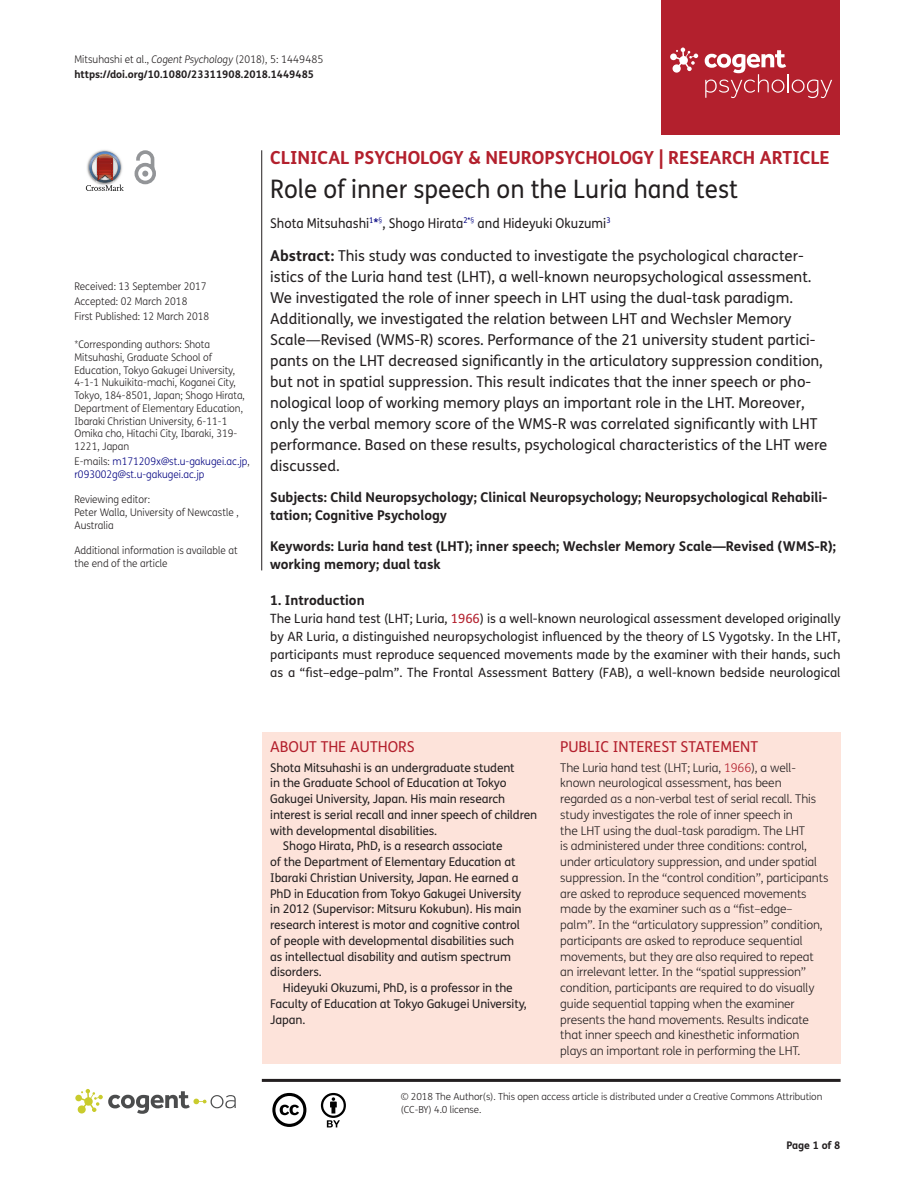
<style>
.page{position:relative;width:915px;height:1191px;background:#fff}
.page>*{position:absolute;margin:0;border:0;box-sizing:border-box;transform-origin:0 0}
.t1{font:25.5px "FS Me Pro";color:#231f20;scale:.95 1}
.t2{font:700 18px "FS Me Pro";color:#b3202d}
.t3{font:15px/21px "FS Me Pro";color:#231f20}
.t4{font:15px "FS Me Pro";color:#b3202d}
.t5{font:700 13.5px/18px "FS Me Pro";color:#231f20}
.t6{font:13.5px "FS Me Pro";color:#231f20;scale:.95 1}
.t7{font:12.75px/18px "FS Me Pro";color:#231f20;text-align:justify}
.t8{font:300 12px/15.8px "FS Me Pro";letter-spacing:-.01em;color:#231f20}
.t9{font:12px "FS Me Pro";letter-spacing:-.01em;color:#231f20}
.t10{font:300 10.5px/12.8px "FS Me Pro";color:#231f20;scale:.95 1}
.t11{font:700 10.5px/15px "FS Me Pro";color:#231f20}
.t12{font:300 10.5px/12.8px "FS Me Pro";color:#000080;scale:.95 1}
.t13{font:300 9.75px/12.8px "FS Me Pro";letter-spacing:-.01em;color:#231f20}
.s1{font-weight:300}
.s2{font-weight:300;font-style:italic}
.s3{color:#231f20}
.s4{color:#000080}
.s5{font-weight:700}
.s6{color:#b3202d}
</style>
<div class="page">
<div style="left:661px;top:0;width:179px;height:134px;background:#b3202d"></div>
<svg style="left:670px;top:48px;width:28px;height:25px"></svg>
<svg style="left:704px;top:50px;width:127px;height:48px"></svg>
<div style="left:261px;top:732px;width:579px;height:331px;background:#fde3da"></div>
<svg style="left:86px;top:151px;width:38px;height:40px"></svg>
<svg style="left:134px;top:150px;width:22px;height:34px"></svg>
<hr style="left:261px;top:150px;width:1px;height:420px;background:#231f20">
<hr style="left:262px;top:1078px;width:578px;height:3px;background:#231f20">
<svg style="left:75px;top:1089px;width:161px;height:24px"></svg>
<svg style="left:272px;top:1093px;width:34px;height:34px"></svg>
<svg style="left:321px;top:1093px;width:25px;height:34px"></svg>
<p class="t11" style="left:74px;top:51px;width:250px"><span class="s1">Mitsuhashi et al.,</span> <span class="s2">Cogent Psychology</span> <span class="s1">(2018), 5: 1449485 </span>https://doi.org/10.1080/23311908.2018.1449485</p>
<p class="t10" style="left:74px;top:279px;width:143px;line-height:14.9px">Received: 13 September 2017<br>Accepted: 02 March 2018<br>First Published: 12 March 2018</p>
<p class="t10" style="left:74px;top:338px;width:181px">*Corresponding authors: Shota Mitsuhashi, Graduate School of Education, Tokyo Gakugei University, 4-1-1 Nukuikita-machi, Koganei City, Tokyo, 184-8501, Japan; Shogo Hirata, Department of Elementary Education, Ibaraki Christian University, 6-11-1<br>Omika cho, Hitachi City, Ibaraki, 319- 1221, Japan</p>
<p class="t12" style="left:74px;top:455px;width:186px"><span class="s3">E-mails:</span> m171209x@st.u-gakugei.ac.jp<span class="s3">, </span>r093002g@st.u-gakugei.ac.jp</p>
<p class="t10" style="left:74px;top:493px;width:174px">Reviewing editor:<br>Peter Walla, University of Newcastle ,<br>Australia</p>
<p class="t10" style="left:74px;top:544px;width:173px">Additional information is available at the end of the article</p>
<h2 class="t2" style="left:270px;top:143px;width:561px">CLINICAL PSYCHOLOGY &amp; NEUROPSYCHOLOGY | RESEARCH ARTICLE</h2>
<h1 class="t1" style="left:270px;top:172px;width:493px">Role of inner speech on the Luria hand test</h1>
<p class="t6" style="left:270px;top:213px;width:360px">Shota Mitsuhashi<sup>1</sup><span class="s4">*</span><sup>§</sup>, Shogo Hirata<sup>2*</sup><sup>§</sup> and Hideyuki Okuzumi<sup>3</sup></p>
<p class="t3" style="left:270px;top:245px;width:558px"><span class="s5">Abstract:</span> This study was conducted to investigate the psychological character&shy;istics of the Luria hand test (LHT), a well-known neuropsychological assessment.<br>We investigated the role of inner speech in LHT using the dual-task paradigm.<br>Additionally, we investigated the relation between LHT and Wechsler Memory Scale—Revised (WMS-R) scores. Performance of the 21 university student partici&shy;pants on the LHT decreased significantly in the articulatory suppression condition, but not in spatial suppression. This result indicates that the inner speech or pho&shy;nological loop of working memory plays an important role in the LHT. Moreover, only the verbal memory score of the WMS-R was correlated significantly with LHT performance. Based on these results, psychological characteristics of the LHT were discussed.</p>
<p class="t5" style="left:270px;top:488px;width:558px">Subjects: Child Neuropsychology; Clinical Neuropsychology; Neuropsychological Rehabili&shy;tation; Cognitive Psychology</p>
<p class="t5" style="left:270px;top:536px;width:567px">Keywords: Luria hand test (LHT); inner speech; Wechsler Memory Scale—Revised (WMS-R); working memory; dual task</p>
<p class="t5" style="left:270px;top:590px;width:96px">1. Introduction</p>
<p class="t7" style="left:270px;top:609px;width:571px">The Luria hand test (LHT; Luria, <span class="s6">1966</span>) is a well-known neurological assessment developed originally by AR Luria, a distinguished neuropsychologist influenced by the theory of LS Vygotsky. In the LHT, participants must reproduce sequenced movements made by the examiner with their hands, such as a “fist–edge–palm”. The Frontal Assessment Battery (FAB), a well-known bedside neurological</p>
<p class="t4" style="left:270px;top:737px;width:146px">ABOUT THE AUTHORS</p>
<p class="t9" style="left:270px;top:759px;width:246px">Shota Mitsuhashi is an undergraduate student</p>
<p class="t9" style="left:270px;top:775px;width:238px">in the Graduate School of Education at Tokyo</p>
<p class="t9" style="left:270px;top:790px;width:236px">Gakugei University, Japan. His main research</p>
<p class="t9" style="left:270px;top:806px;width:268px">interest is serial recall and inner speech of children</p>
<p class="t9" style="left:270px;top:822px;width:168px">with developmental disabilities.</p>
<p class="t9" style="left:283px;top:838px;width:221px">Shogo Hirata, PhD, is a research associate</p>
<p class="t9" style="left:270px;top:853px;width:247px">of the Department of Elementary Education at</p>
<p class="t9" style="left:270px;top:869px;width:250px">Ibaraki Christian University, Japan. He earned a</p>
<p class="t9" style="left:270px;top:885px;width:252px">PhD in Education from Tokyo Gakugei University</p>
<p class="t9" style="left:270px;top:901px;width:253px">in 2012 (Supervisor: Mitsuru Kokubun). His main</p>
<p class="t9" style="left:270px;top:916px;width:251px">research interest is motor and cognitive control</p>
<p class="t9" style="left:270px;top:932px;width:245px">of people with developmental disabilities such</p>
<p class="t9" style="left:270px;top:948px;width:242px">as intellectual disability and autism spectrum</p>
<p class="t9" style="left:270px;top:964px;width:53px">disorders.</p>
<p class="t9" style="left:283px;top:979px;width:231px">Hideyuki Okuzumi, PhD, is a professor in the</p>
<p class="t9" style="left:270px;top:995px;width:258px">Faculty of Education at Tokyo Gakugei University,</p>
<p class="t9" style="left:270px;top:1011px;width:37px">Japan.</p>
<p class="t4" style="left:560px;top:737px;width:199px">PUBLIC INTEREST STATEMENT</p>
<p class="t8" style="left:560px;top:759px;width:269px">The Luria hand test (LHT; Luria, <span class="s6">1966</span>), a well&shy;known neurological assessment, has been regarded as a non-verbal test of serial recall. This study investigates the role of inner speech in<br>the LHT using the dual-task paradigm. The LHT<br>is administered under three conditions: control, under articulatory suppression, and under spatial suppression. In the “control condition”, participants are asked to reproduce sequenced movements made by the examiner such as a “fist–edge– palm”. In the “articulatory suppression” condition, participants are asked to reproduce sequential movements, but they are also required to repeat an irrelevant letter. In the “spatial suppression” condition, participants are required to do visually guide sequential tapping when the examiner presents the hand movements. Results indicate that inner speech and kinesthetic information plays an important role in performing the LHT.</p>
<p class="t13" style="left:400px;top:1090px;width:423px">© 2018 The Author(s). This open access article is distributed under a Creative Commons Attribution (CC-BY) 4.0 license.</p>
<p class="t11" style="left:786px;top:1137px;width:56px">Page 1 of 8</p>
</div>
